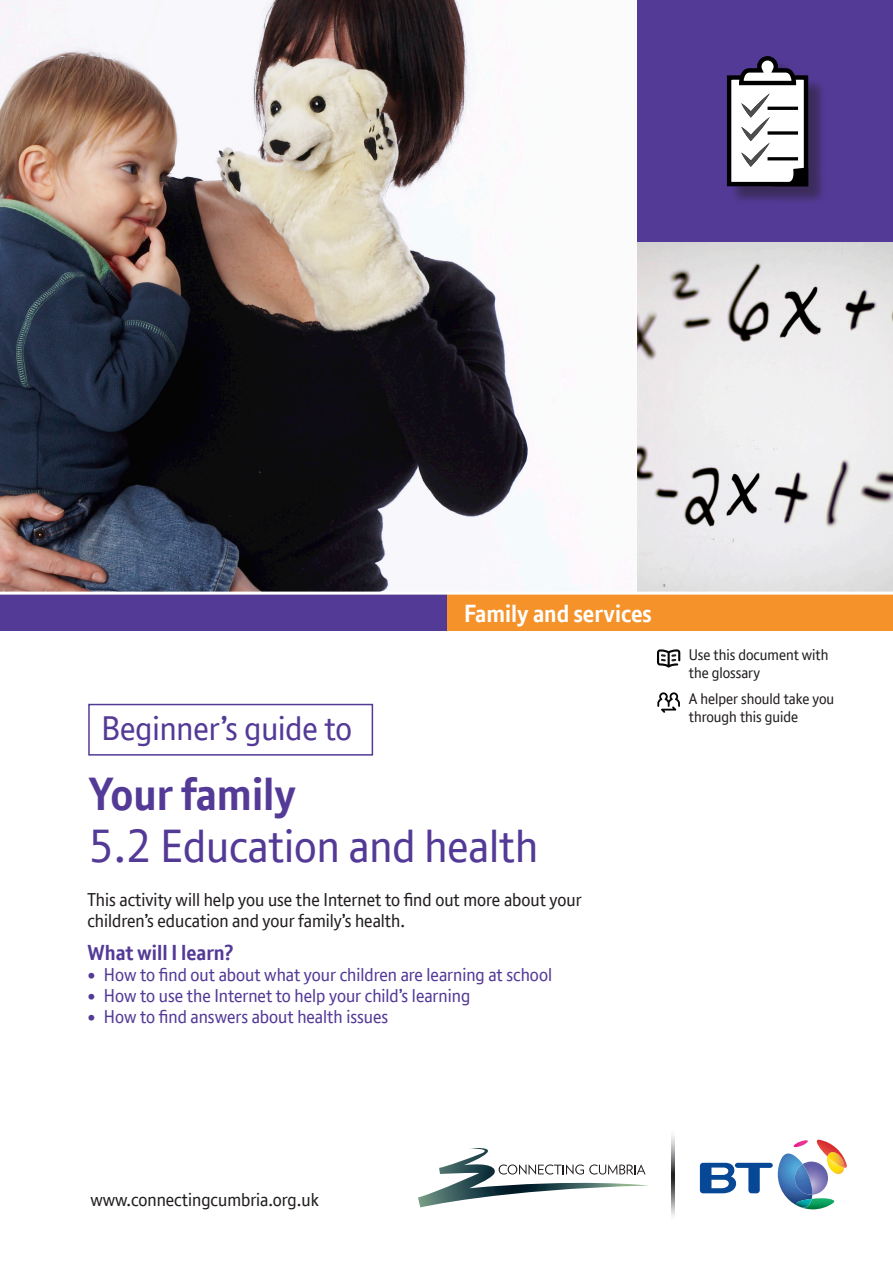
<style>
.page{position:relative;width:893px;height:1263px;background:#fff}
.page>*{position:absolute;margin:0;border:0;box-sizing:border-box;transform-origin:0 0}
.t1{font:45px "BT Font";color:#543a97}
.t2{font:700 45px "BT Font";color:#543a97}
.beginners_guide_to{font:33px "BT Font";color:#543a97}
.t3{font:700 24px "BT Font";color:#fff}
.What_will_I_learn_he{font:700 21px "BT Font";color:#543a97}
.What_will_i_learn_bu{font:18px "BT Font";color:#543a97}
.Topic_intro_copy{font:18px/21px "BT Font";color:#231f20}
.Notes_header{font:18px "BT Font";color:#231f20}
.t4{font:15px/18px "BT Font";color:#231f20}
</style>
<div class="page">
<div style="left:636px;top:0;width:257px;height:242px;background:#543a97"></div>
<img style="left:637px;top:243px;width:256px;height:349px">
<div style="left:729px;top:59px;width:98px;height:146px;background:#231f20;opacity:.5"></div>
<div style="left:727px;top:75px;width:81px;height:111px;border:4px solid #000"></div>
<svg style="left:729px;top:56px;width:81px;height:132px;background:#aca9b3"></svg>
<img style="left:0;top:0;width:528px;height:592px">
<div style="left:88px;top:704px;width:285px;height:52px;border:2px solid #543a97"></div>
<svg style="left:657px;top:649px;width:23px;height:19px"></svg>
<svg style="left:657px;top:692px;width:23px;height:21px"></svg>
<div style="left:0;top:595px;width:893px;height:36px;background:#543a97"></div>
<div style="left:447px;top:595px;width:446px;height:36px;background:#f6922a"></div>
<svg style="left:700px;top:1140px;width:147px;height:69px"></svg>
<img style="left:671px;top:1135px;width:4px;height:81px">
<svg style="left:418px;top:1148px;width:230px;height:59px"></svg>
<p class="t3" style="left:464px;top:598px;width:189px">Family and services</p>
<p class="beginners_guide_to" style="left:101px;top:706px;width:252px">Beginner’s guide to</p>
<p class="t2" style="left:88px;top:764px;width:209px">Your family</p>
<p class="t1" style="left:88px;top:817px;width:451px">5.2 Education and health</p>
<p class="Topic_intro_copy" style="left:87px;top:888px;width:496px">This activity will help you use the Internet to find out more about your children’s education and your family’s health.</p>
<p class="What_will_I_learn_he" style="left:87px;top:939px;width:148px">What will I learn?</p>
<p class="What_will_i_learn_bu" style="left:87px;top:963px;width:466px">• How to find out about what your children are learning at school</p>
<p class="What_will_i_learn_bu" style="left:87px;top:984px;width:384px">• How to use the Internet to help your child’s learning</p>
<p class="What_will_i_learn_bu" style="left:87px;top:1005px;width:302px">• How to find answers about health issues</p>
<p class="t4" style="left:689px;top:646px;width:141px">Use this document with the glossary</p>
<p class="t4" style="left:689px;top:690px;width:147px">A helper should take you through this guide</p>
<p class="Notes_header" style="left:90px;top:1187px;width:230px">www.connectingcumbria.org.uk</p>
</div>
